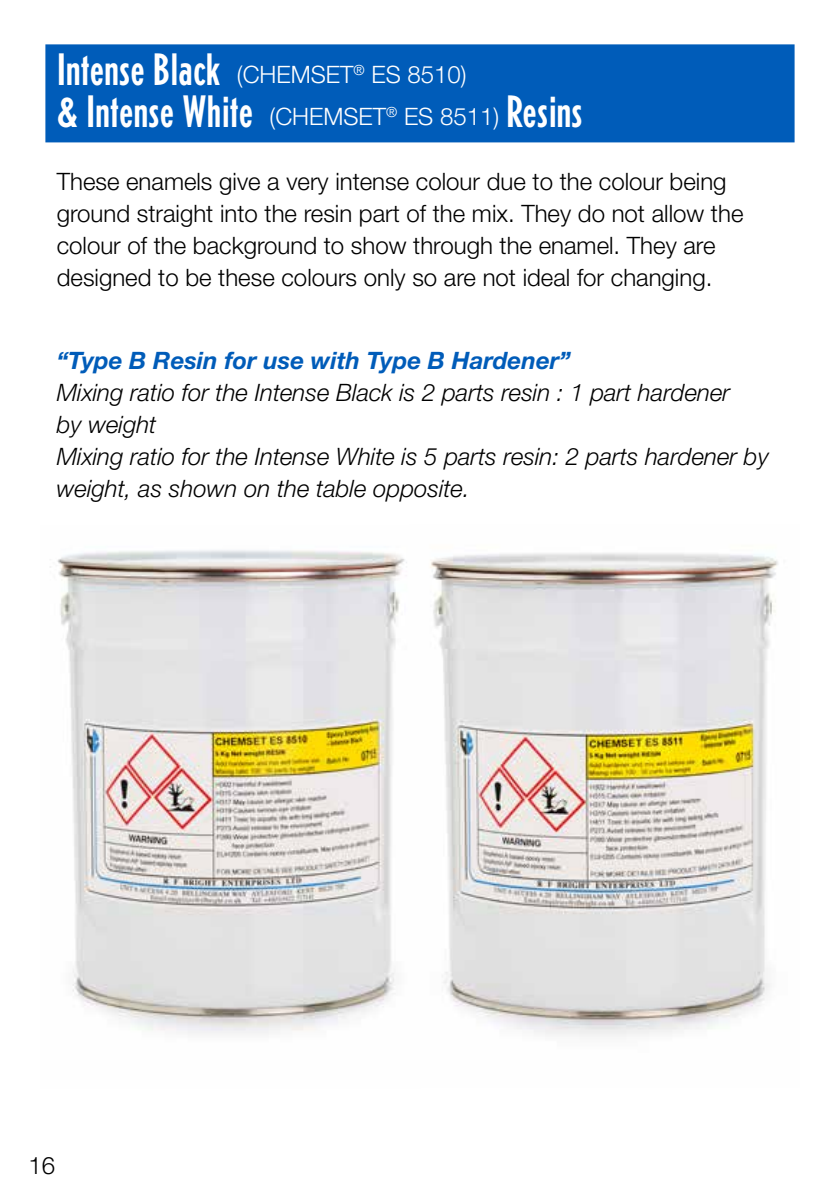
<style>
.page{position:relative;width:840px;height:1191px;background:#fff}
.page>*{position:absolute;margin:0;border:0;box-sizing:border-box;transform-origin:0 0}
.t1{font:500 condensed 44px "AT Erbar";color:#fff}
.t2{font:300 24px/32px "Helvetica Neue";color:#000}
.t3{font:italic 300 24px/32px "Helvetica Neue";color:#000}
.t4{font:italic 700 24px "Helvetica Neue";color:#005cb9}
.t5{font:300 24px "Helvetica Neue";color:#fff}
.s1{font-family:"AT Erbar";font-weight:500;font-stretch:condensed;font-size:44px}
.s2{font-family:"Helvetica Neue";font-weight:300;font-stretch:normal;font-size:24px}
</style>
<div class="page">
<div style="left:45px;top:44px;width:749px;height:98px;background:#005cb9"></div>
<img style="left:50px;top:550px;width:357px;height:484px">
<img style="left:430px;top:553px;width:348px;height:484px">
<p class="t5" style="left:57px;top:60px;width:411px"><span class="s1">Intense Black</span> (CHEMSET<sup>®</sup> ES 8510)</p>
<h1 class="t1" style="left:57px;top:85px;width:527px">&amp; Intense White <span class="s2">(CHEMSET</span><sup>®</sup> <span class="s2">ES 8511)</span> Resins</h1>
<p class="t2" style="left:57px;top:165px;width:687px">These enamels give a very intense colour due to the colour being ground straight into the resin part of the mix. They do not allow the colour of the background to show through the enamel. They are designed to be these colours only so are not ideal for changing.</p>
<p class="t4" style="left:57px;top:345px;width:515px">“Type B Resin for use with Type B Hardener”</p>
<p class="t3" style="left:57px;top:376px;width:713px">Mixing ratio for the Intense Black is 2 parts resin : 1 part hardener<br>by weight<br>Mixing ratio for the Intense White is 5 parts resin: 2 parts hardener by weight, as shown on the table opposite.</p>
<p class="t2" style="left:28px;top:1148px;width:28px">16</p>
</div>
